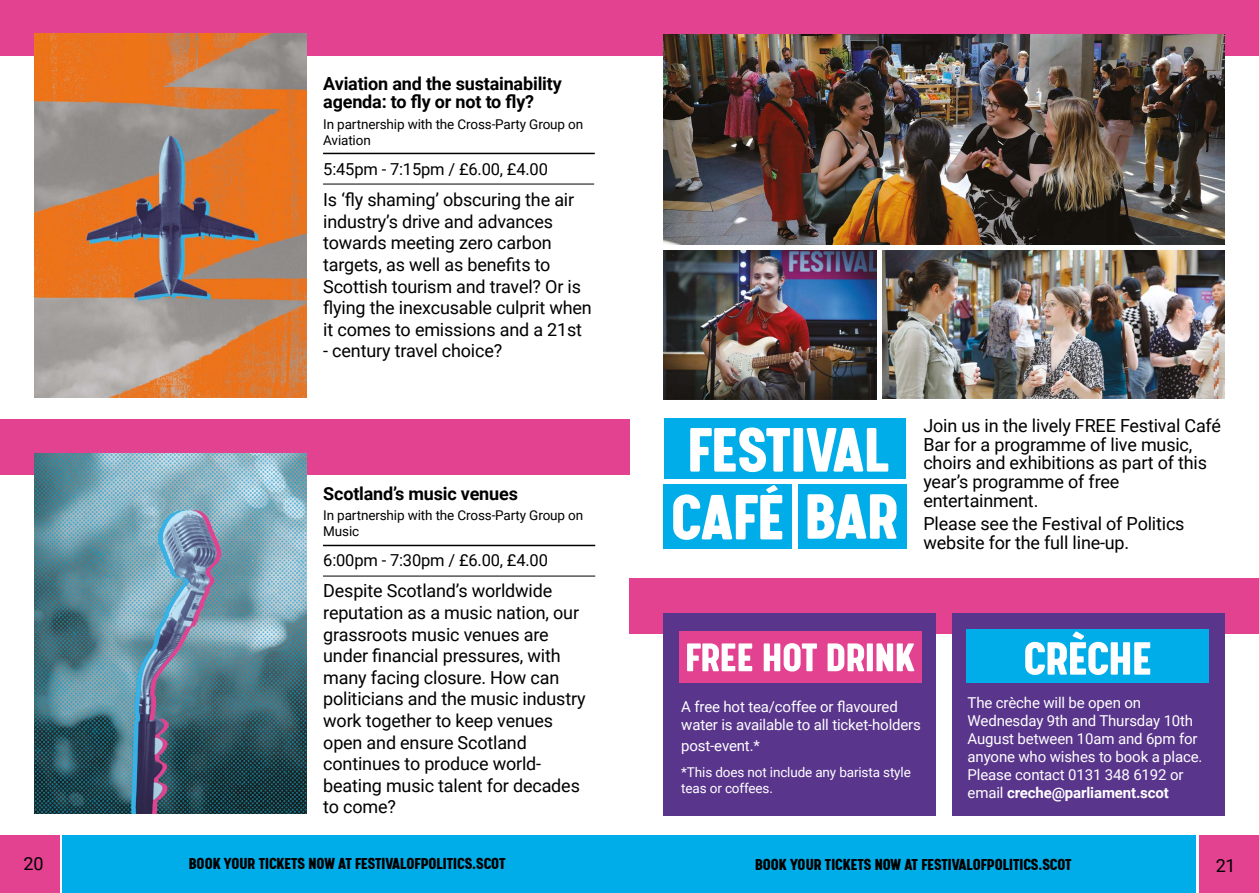
<style>
.page{position:relative;width:1259px;height:893px;background:#fff}
.page>*{position:absolute;margin:0;border:0;box-sizing:border-box;transform-origin:0 0}
.t1{font:900 72px "Calps";color:#fff}
.t2{font:18px/21.6px "Roboto";letter-spacing:-.01em;color:#000}
.t3{font:900 18px "Calps";color:#000}
.t4{font:700 18px/18px "Roboto";letter-spacing:-.01em;color:#000}
.t5{font:16.5px "Roboto";letter-spacing:-.01em;color:#000}
.t6{font:15px/18px "Roboto";letter-spacing:-.01em;color:#fff}
.t7{font:13.5px/16.2px "Roboto";letter-spacing:-.01em;color:#000}
.t8{font:13.5px/16.2px "Roboto";letter-spacing:-.01em;color:#fff}
.s1{font-weight:700}
</style>
<div class="page">
<div style="left:629px;top:578px;width:630px;height:56px;background:#e24290"></div>
<div style="left:0;top:0;width:629px;height:55px;background:#e24290"></div>
<div style="left:629px;top:0;width:630px;height:55px;background:#e24290"></div>
<div style="left:0;top:419px;width:629px;height:55px;background:#e24290"></div>
<img style="left:663px;top:34px;width:562px;height:211px">
<img style="left:664px;top:250px;width:212px;height:150px">
<img style="left:882px;top:250px;width:343px;height:149px">
<div style="left:664px;top:419px;width:242px;height:60px;background:#00ade9"></div>
<svg style="left:690px;top:428px;width:198px;height:44px"></svg>
<div style="left:797px;top:484px;width:109px;height:64px;background:#00ade9"></div>
<svg style="left:807px;top:494px;width:89px;height:45px"></svg>
<img style="left:34px;top:453px;width:272px;height:361px">
<img style="left:34px;top:34px;width:272px;height:364px">
<hr style="left:323px;top:184px;width:271px;height:1px;background:#000">
<hr style="left:323px;top:153px;width:272px;height:1px;background:#000">
<div style="left:63px;top:835px;width:566px;height:58px;background:#00ade9"></div>
<div style="left:0;top:835px;width:59px;height:58px;background:#e24290"></div>
<div style="left:629px;top:835px;width:566px;height:58px;background:#00ade9"></div>
<div style="left:1199px;top:835px;width:60px;height:58px;background:#e24290"></div>
<div style="left:663px;top:613px;width:272px;height:203px;background:#59358c"></div>
<div style="left:952px;top:613px;width:273px;height:203px;background:#59358c"></div>
<div style="left:966px;top:630px;width:243px;height:53px;background:#00ade9"></div>
<div style="left:679px;top:631px;width:243px;height:52px;background:#e24290"></div>
<svg style="left:687px;top:643px;width:227px;height:29px"></svg>
<hr style="left:323px;top:576px;width:272px;height:1px;background:#000">
<hr style="left:323px;top:545px;width:272px;height:1px;background:#000">
<svg style="left:1025px;top:631px;width:125px;height:44px"></svg>
<div style="left:663px;top:484px;width:128px;height:65px;background:#00ade9"></div>
<svg style="left:766px;top:485px;width:11px;height:8px"></svg>
<p class="t4" style="left:323px;top:76px;width:240px">Aviation and the sustainability agenda: to fly or not to fly?</p>
<p class="t7" style="left:323px;top:117px;width:261px">In partnership with the Cross-Party Group on<br>Aviation</p>
<p class="t5" style="left:323px;top:162px;width:226px">5:45pm - 7:15pm / £6.00, £4.00</p>
<p class="t2" style="left:323px;top:188px;width:270px">Is ‘fly shaming’ obscuring the air industry’s drive and advances towards meeting zero carbon targets, as well as benefits to<br>Scottish tourism and travel? Or is flying the inexcusable culprit when it comes to emissions and a 21st</p>
<p class="t2" style="left:323px;top:341px;width:180px">- century travel choice?</p>
<p class="t4" style="left:323px;top:486px;width:196px">Scotland’s music venues</p>
<p class="t7" style="left:323px;top:508px;width:261px">In partnership with the Cross-Party Group on<br>Music</p>
<p class="t5" style="left:323px;top:553px;width:226px">6:00pm - 7:30pm / £6.00, £4.00</p>
<p class="t2" style="left:323px;top:581px;width:264px">Despite Scotland’s worldwide reputation as a music nation, our grassroots music venues are under financial pressures, with many facing closure. How can politicians and the music industry work together to keep venues open and ensure Scotland continues to produce world&shy;beating music talent for decades to come?</p>
<h1 class="t1" style="left:670px;top:472px;width:115px">CAFE</h1>
<p class="t2" style="left:923px;top:417px;width:299px;line-height:18.8px">Join us in the lively FREE Festival Café<br>Bar for a programme of live music, choirs and exhibitions as part of this year’s programme of free entertainment.</p>
<p class="t2" style="left:923px;top:515px;width:263px;line-height:18.8px">Please see the Festival of Politics website for the full line-up.</p>
<p class="t6" style="left:681px;top:697px;width:241px">A free hot tea/coffee or flavoured water is available to all ticket-holders</p>
<p class="t6" style="left:681px;top:738px;width:80px">post-event.*</p>
<p class="t8" style="left:681px;top:765px;width:231px">*This does not include any barista style teas or coffees.</p>
<p class="t6" style="left:967px;top:695px;width:236px">The crèche will be open on<br>Wednesday 9th and Thursday 10th<br>August between 10am and 6pm for anyone who wishes to book a place.<br>Please contact 0131 348 6192 or email <span class="s1">creche@parliament.scot</span></p>
<p class="t2" style="left:23px;top:854px;width:22px">20</p>
<p class="t2" style="left:1215px;top:856px;width:21px">21</p>
<p class="t3" style="left:189px;top:852px;width:318px">BOOK YOUR TICKETS NOW AT FESTIVALOFPOLITICS.SCOT</p>
<p class="t3" style="left:755px;top:853px;width:318px">BOOK YOUR TICKETS NOW AT FESTIVALOFPOLITICS.SCOT</p>
</div>
